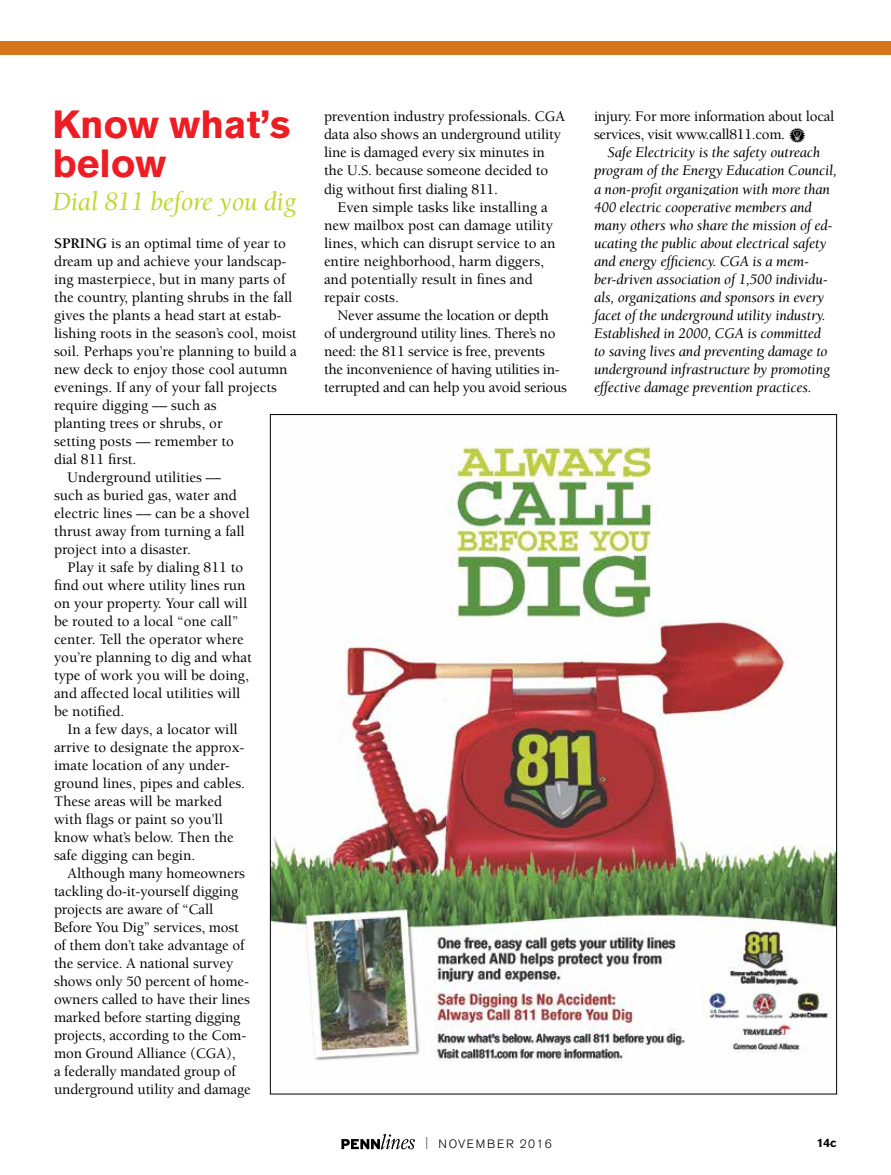
<style>
.page{position:relative;width:891px;height:1175px;background:#fff}
.page>*{position:absolute;margin:0;border:0;box-sizing:border-box;transform-origin:0 0}
.t1{font:700 39px/39px "Akzidenz Grotesk BE";color:#ed1d24}
.t2{font:italic 27px "Berkeley Std";letter-spacing:-.01em;color:#bfd730}
.t3{font:500 15px/18px "Berkeley Std";color:#000}
.t4{font:italic 15px/18px "Berkeley Std";letter-spacing:-.01em;color:#000}
.t5{font:500 15px/18px "Berkeley Std";letter-spacing:-.02em;color:#000}
.t6{font:300 12px "Akzidenz Grotesk BE";letter-spacing:.12em;color:#000}
.t7{font:700 12px "Akzidenz Grotesk BE";color:#000}
.s1{font-weight:700}
.s2{font-family:"PF Household Items";font-weight:400}
.s3{font-stretch:condensed}
</style>
<div class="page">
<svg style="left:341px;top:1133px;width:74px;height:16px"></svg>
<div style="left:0;top:41px;width:891px;height:14px;background:#d5741a"></div>
<img style="left:272px;top:446px;width:563px;height:616px">
<h1 class="t1" style="left:52px;top:105px;width:240px">Know what’s below</h1>
<h2 class="t2" style="left:52px;top:187px;width:245px">Dial 811 before you dig</h2>
<p class="t3" style="left:54px;top:234px;width:233px"><span class="s1">Spring</span> is an optimal time of year to</p>
<p class="t3" style="left:54px;top:252px;width:234px">dream up and achieve your landscap-</p>
<p class="t3" style="left:54px;top:270px;width:233px">ing masterpiece, but in many parts of</p>
<p class="t3" style="left:54px;top:288px;width:240px">the country, planting shrubs in the fall</p>
<p class="t3" style="left:54px;top:306px;width:229px">gives the plants a head start at estab-</p>
<p class="t3" style="left:54px;top:324px;width:244px">lishing roots in the season’s cool, moist</p>
<p class="t3" style="left:54px;top:342px;width:244px">soil. Perhaps you’re planning to build a</p>
<p class="t3" style="left:54px;top:360px;width:235px">new deck to enjoy those cool autumn</p>
<p class="t3" style="left:54px;top:378px;width:224px">evenings. If any of your fall projects</p>
<p class="t3" style="left:54px;top:396px;width:164px">require digging –– such as</p>
<p class="t3" style="left:54px;top:414px;width:170px">planting trees or shrubs, or</p>
<p class="t3" style="left:54px;top:432px;width:181px">setting posts –– remember to</p>
<p class="t3" style="left:54px;top:450px;width:84px">dial 811 first.</p>
<p class="t3" style="left:68px;top:468px;width:155px">Underground utilities ––</p>
<p class="t3" style="left:54px;top:486px;width:184px">such as buried gas, water and</p>
<p class="t3" style="left:54px;top:504px;width:197px">electric lines –– can be a shovel</p>
<p class="t3" style="left:54px;top:522px;width:192px">thrust away from turning a fall</p>
<p class="t3" style="left:54px;top:540px;width:139px">project into a disaster.</p>
<p class="t3" style="left:68px;top:558px;width:177px">Play it safe by dialing 811 to</p>
<p class="t3" style="left:54px;top:576px;width:193px">find out where utility lines run</p>
<p class="t3" style="left:54px;top:594px;width:195px">on your property. Your call will</p>
<p class="t3" style="left:54px;top:612px;width:186px">be routed to a local “one call”</p>
<p class="t3" style="left:54px;top:630px;width:191px">center. Tell the operator where</p>
<p class="t3" style="left:54px;top:648px;width:199px">you’re planning to dig and what</p>
<p class="t3" style="left:54px;top:666px;width:196px">type of work you will be doing,</p>
<p class="t3" style="left:54px;top:684px;width:188px">and affected local utilities will</p>
<p class="t3" style="left:54px;top:702px;width:72px">be notified.</p>
<p class="t3" style="left:68px;top:720px;width:172px">In a few days, a locator will</p>
<p class="t3" style="left:54px;top:738px;width:192px">arrive to designate the approx-</p>
<p class="t3" style="left:54px;top:756px;width:177px">imate location of any under-</p>
<p class="t3" style="left:54px;top:774px;width:193px">ground lines, pipes and cables.</p>
<p class="t3" style="left:54px;top:792px;width:170px">These areas will be marked</p>
<p class="t3" style="left:54px;top:810px;width:170px">with flags or paint so you’ll</p>
<p class="t3" style="left:54px;top:828px;width:181px">know what’s below. Then the</p>
<p class="t3" style="left:54px;top:846px;width:143px">safe digging can begin.</p>
<p class="t3" style="left:68px;top:864px;width:179px">Although many homeowners</p>
<p class="t3" style="left:54px;top:882px;width:186px">tackling do-it-yourself digging</p>
<p class="t3" style="left:54px;top:900px;width:161px">projects are aware of “Call</p>
<p class="t3" style="left:54px;top:918px;width:186px">Before You Dig” services, most</p>
<p class="t3" style="left:54px;top:936px;width:192px">of them don’t take advantage of</p>
<p class="t3" style="left:54px;top:954px;width:181px">the service. A national survey</p>
<p class="t3" style="left:54px;top:972px;width:197px">shows only 50 percent of home-</p>
<p class="t3" style="left:54px;top:990px;width:198px">owners called to have their lines</p>
<p class="t3" style="left:54px;top:1008px;width:188px">marked before starting digging</p>
<p class="t3" style="left:54px;top:1026px;width:194px">projects, according to the Com-</p>
<p class="t3" style="left:54px;top:1044px;width:183px">mon Ground Alliance (CGA),</p>
<p class="t3" style="left:54px;top:1062px;width:183px">a federally mandated group of</p>
<p class="t3" style="left:54px;top:1080px;width:198px">underground utility and damage</p>
<p class="t3" style="left:324px;top:108px;width:243px">prevention industry professionals. CGA data also shows an underground utility line is damaged every six minutes in the U.S. because someone decided to dig without first dialing 811.</p>
<p class="t3" style="left:324px;top:198px;width:233px;text-indent:14px">Even simple tasks like installing a new mailbox post can damage utility lines, which can disrupt service to an entire neighborhood, harm diggers, and potentially result in fines and repair costs.</p>
<p class="t5" style="left:324px;top:306px;width:244px;text-indent:14px">Never assume the location or depth<br>of underground utility lines. There’s no need: the 811 service is free, prevents the inconvenience of having utilities in&shy;terrupted and can help you avoid serious</p>
<p class="t5" style="left:594px;top:108px;width:242px">injury. For more information about local services, visit www.call811.com. <span class="s2">l</span></p>
<p class="t4" style="left:594px;top:144px;width:244px;text-indent:14px">Safe Electricity is the safety outreach program of the Energy Education Council, a non-profit organization with more than 400 electric cooperative members and many others who share the mission of ed&shy;ucating the public about electrical safety and energy efficiency. CGA is a mem&shy;ber-driven association of 1,500 individu&shy;als, organizations and sponsors in every facet of the underground utility industry.<br>Established in 2000, CGA is committed<br>to saving lives and preventing damage to underground infrastructure by promoting effective damage prevention practices.</p>
<p class="t6" style="left:425px;top:1137px;width:128px"><span class="s3">|</span> NOVEMBER 2016</p>
<p class="t7" style="left:817px;top:1135px;width:21px">14c</p>
</div>
